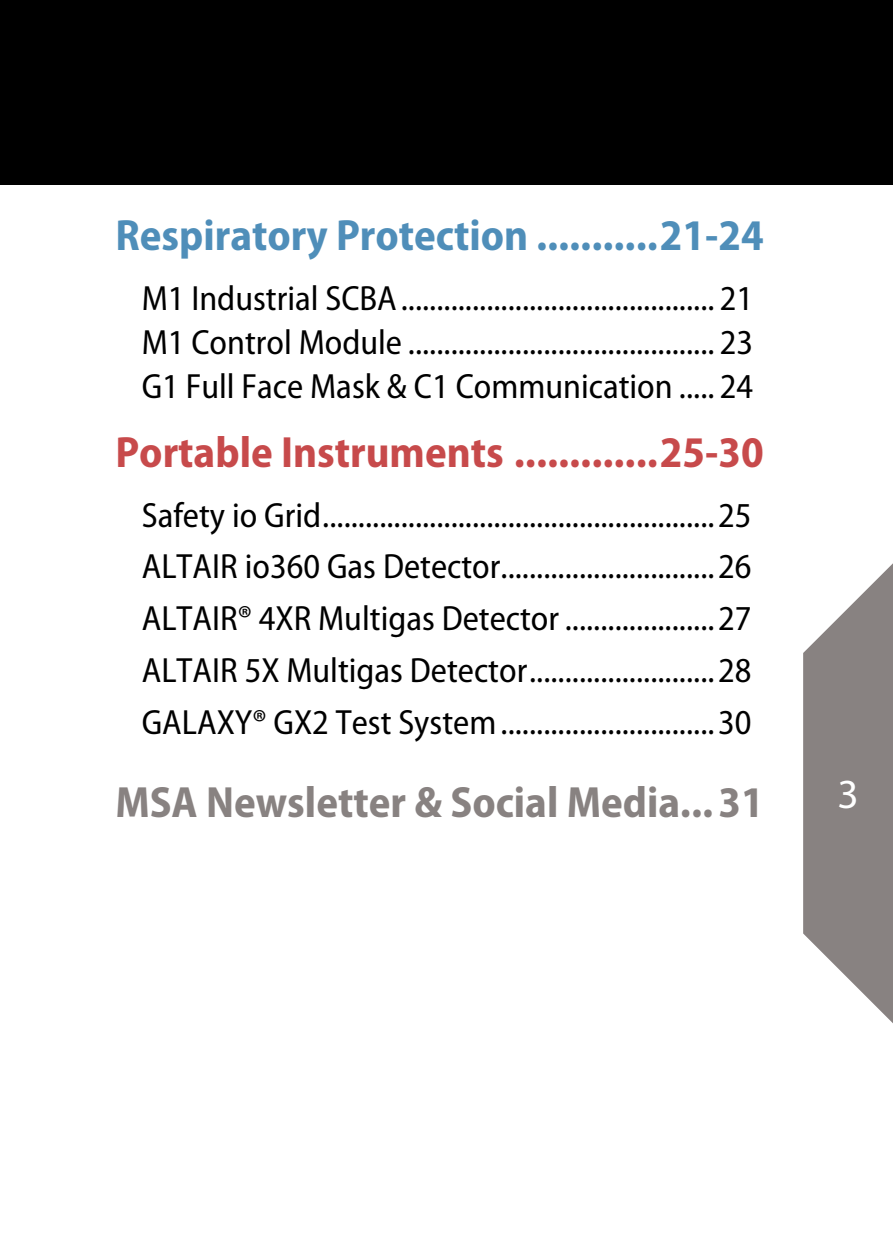
<style>
.page{position:relative;width:893px;height:1259px;background:#fff}
.page>*{position:absolute;margin:0;border:0;box-sizing:border-box;transform-origin:0 0}
.t1{font:700 semi-condensed 43.8px "Myriad Pro";color:#4f8eb9}
.t2{font:700 semi-condensed 43.8px "Myriad Pro";color:#c74a4b}
.t3{font:700 semi-condensed 43.8px "Myriad Pro";color:#888281}
.t4{font:41.4px "Myriad Pro";color:#fff}
.t5{font:semi-condensed 35.1px/51.9px "Myriad Pro";color:#000;text-align:justify}
</style>
<div class="page">
<div style="left:0;top:0;width:893px;height:185px;background:#000"></div>
<svg style="left:803px;top:563px;width:90px;height:460px"></svg>
<p class="t1" style="left:115px;top:207px;width:650px">Respiratory Protection ...........21-24</p>
<p class="t5" style="left:142px;top:276px;width:613px;line-height:43.8px">M1 Industrial SCBA............................................ 21<br>M1 Control Module ........................................... 23<br>G1 Full Face Mask &amp; C1 Communication ..... 24</p>
<p class="t2" style="left:115px;top:424px;width:650px">Portable Instruments .............25-30</p>
<p class="t5" style="left:142px;top:488px;width:611px">Safety io Grid.......................................................25<br>ALTAIR io360 Gas Detector..............................26<br>ALTAIR® 4XR Multigas Detector .....................27<br>ALTAIR 5X Multigas Detector..........................28<br>GALAXY® GX2 Test System..............................30</p>
<p class="t3" style="left:115px;top:773px;width:650px">MSA Newsletter &amp; Social Media...31</p>
<p class="t4" style="left:837px;top:768px;width:23px">3</p>
</div>
